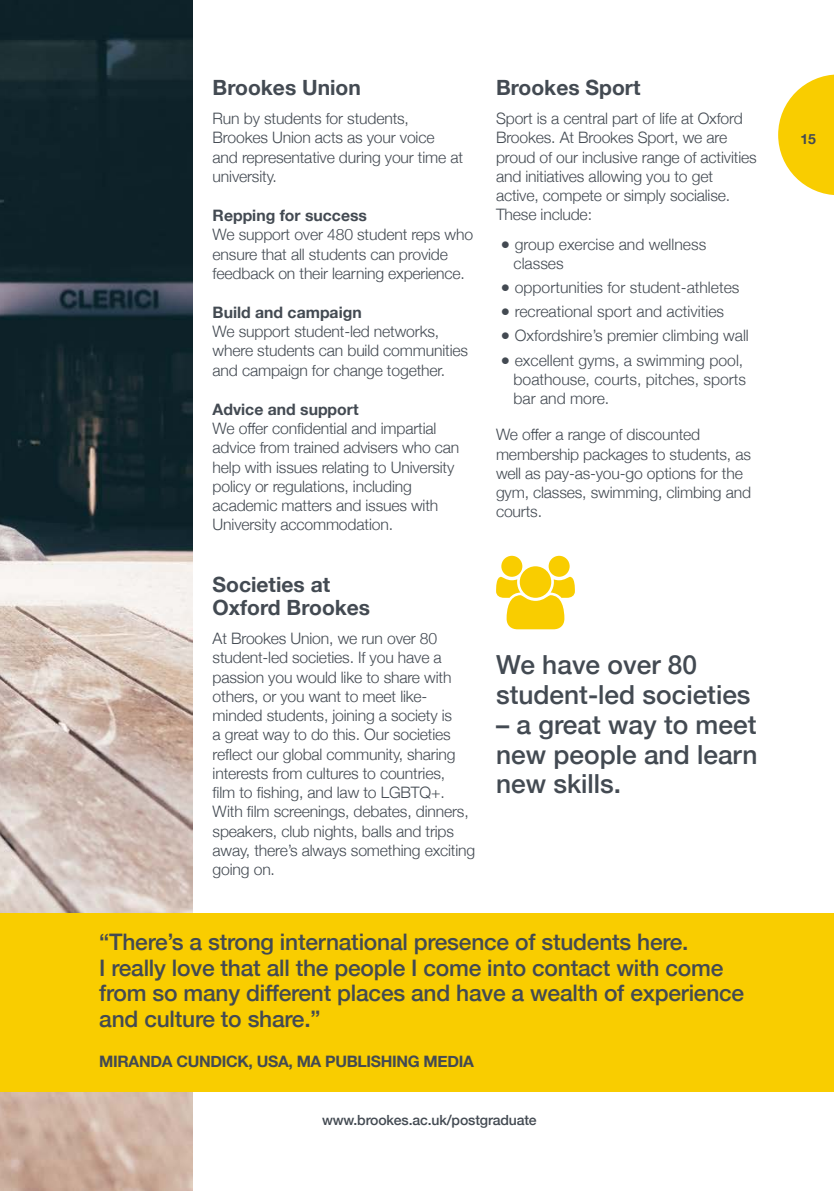
<style>
.page{position:relative;width:834px;height:1191px;background:#fff}
.page>*{position:absolute;margin:0;border:0;box-sizing:border-box;transform-origin:0 0}
.t1{font:500 26.25px/29.8px "Helvetica Neue";color:#434a52}
.t2{font:500 22.75px/25.7px "Helvetica Neue";letter-spacing:-.01em;color:#434a52}
.t3{font:700 21px/22.8px "Helvetica Neue";color:#434a52}
.t4{font:300 15.75px/19.2px "Helvetica Neue";letter-spacing:-.01em;color:#434a52}
.t5{font:700 15.75px "Helvetica Neue";letter-spacing:-.02em;color:#434a52}
.Body_Copy{font:500 14px "Helvetica Neue";letter-spacing:-.01em;color:#434a52}
.t6{font:700 14px "Helvetica Neue";color:#434a52}
.s1{font-weight:700}
</style>
<div class="page">
<img style="left:0;top:0;width:193px;height:1191px">
<svg style="left:778px;top:74px;width:55px;height:121px"></svg>
<svg style="left:496px;top:556px;width:79px;height:73px"></svg>
<div style="left:0;top:913px;width:833px;height:178px;background:#f9cd00"></div>
<p class="t3" style="left:212px;top:77px;width:150px">Brookes Union</p>
<p class="t4" style="left:212px;top:108px;width:252px">Run by students for students,<br>Brookes Union acts as your voice and representative during your time at university.</p>
<p class="t4" style="left:212px;top:205px;width:262px"><span class="s1">Repping for success<br></span>We support over 480 student reps who ensure that all students can provide feedback on their learning experience.</p>
<p class="t4" style="left:212px;top:301px;width:257px"><span class="s1">Build and campaign<br></span>We support student-led networks, where students can build communities and campaign for change together.</p>
<p class="t4" style="left:212px;top:398px;width:248px"><span class="s1">Advice and support<br></span>We offer confidential and impartial advice from trained advisers who can help with issues relating to University policy or regulations, including academic matters and issues with<br>University accommodation.</p>
<p class="t3" style="left:212px;top:574px;width:159px">Societies at<br>Oxford Brookes</p>
<p class="t4" style="left:212px;top:628px;width:264px">At Brookes Union, we run over 80 student-led societies. If you have a passion you would like to share with others, or you want to meet like&shy;minded students, joining a society is<br>a great way to do this. Our societies reflect our global community, sharing interests from cultures to countries,<br>film to fishing, and law to LGBTQ+.<br>With film screenings, debates, dinners, speakers, club nights, balls and trips away, there’s always something exciting going on.</p>
<p class="t3" style="left:496px;top:77px;width:146px">Brookes Sport</p>
<p class="t4" style="left:496px;top:108px;width:262px">Sport is a central part of life at Oxford Brookes. At Brookes Sport, we are proud of our inclusive range of activities and initiatives allowing you to get active, compete or simply socialise.<br>These include:</p>
<p class="t4" style="left:513px;top:233px;width:194px;text-indent:-13px">● group exercise and wellness classes</p>
<p class="t4" style="left:500px;top:277px;width:240px">● opportunities for student-athletes</p>
<p class="t4" style="left:500px;top:301px;width:225px">● recreational sport and activities</p>
<p class="t4" style="left:500px;top:325px;width:250px">● Oxfordshire’s premier climbing wall</p>
<p class="t4" style="left:513px;top:349px;width:234px;text-indent:-13px">● excellent gyms, a swimming pool, boathouse, courts, pitches, sports bar and more.</p>
<p class="t4" style="left:496px;top:424px;width:256px">We offer a range of discounted membership packages to students, as well as pay-as-you-go options for the gym, classes, swimming, climbing and courts.</p>
<p class="t1" style="left:496px;top:648px;width:256px">We have over 80 student-led societies</p>
<p class="t1" style="left:496px;top:707px;width:263px;text-align:justify">– a great way to meet new people and learn new skills.</p>
<p class="t2" style="left:99px;top:927px;width:646px">“There’s a strong international presence of students here.<br>I really love that all the people I come into contact with come from so many different places and have a wealth of experience and culture to share.”</p>
<p class="t5" style="left:99px;top:1049px;width:376px">MIRANDA CUNDICK, USA, MA PUBLISHING MEDIA</p>
<p class="Body_Copy" style="left:322px;top:1109px;width:216px">www.brookes.ac.uk/postgraduate</p>
<p class="t6" style="left:800px;top:128px;width:17px">15</p>
</div>
